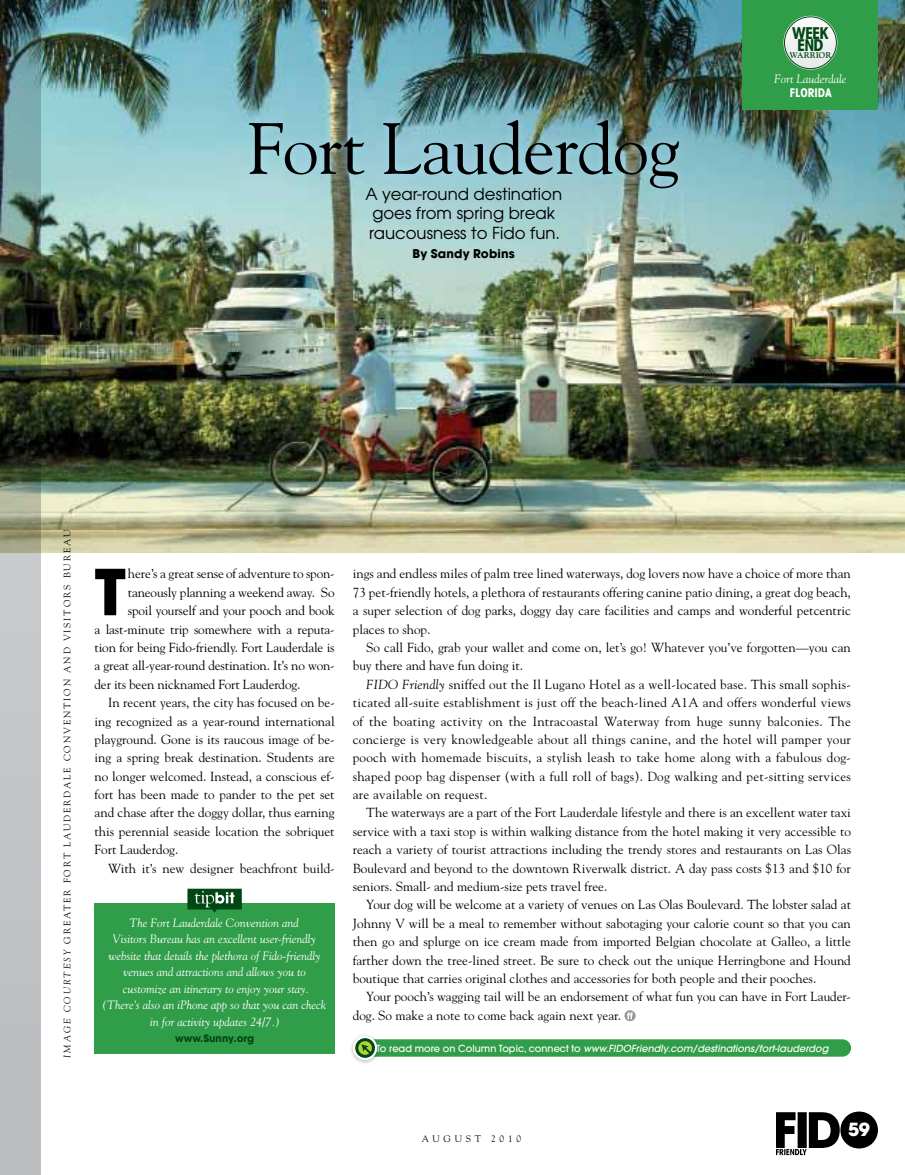
<style>
.page{position:relative;width:905px;height:1175px;background:#fff}
.page>*{position:absolute;margin:0;border:0;box-sizing:border-box;transform-origin:0 0}
.t1{font:72px "Goudy";letter-spacing:-.01em;color:#000}
.t2{font:700 62.85px "Avant Garde";color:#000}
.t3{font:700 18px "Avant Garde";color:#fff}
.t4{font:16.5px/19.5px "Avant Garde";color:#000}
.t5{font:700 condensed 16.35px/12.6px "Avant Garde";letter-spacing:-.055em;color:#004713;text-align:center}
.t6{font:13.2px/18.3px "Goudy";color:#000;text-align:justify}
.t7{font:italic 12px/16.5px "Goudy";color:#fff;text-align:center}
.t8{font:700 12px "Avant Garde";letter-spacing:.01em;color:#000}
.t9{font:700 condensed 12px "Avant Garde";color:#fff}
.t10{font:700 10.2px "Avant Garde";color:#004713}
.t11{font:italic 500 9.75px "Avant Garde";color:#fff}
.t12{font:9.45px "Goudy";letter-spacing:.2em;color:#000}
.t13{font:9.45px "Goudy";letter-spacing:.4em;color:#000}
.t14{font:700 8.25px "Goudy";letter-spacing:-.005em;color:#004713}
.s1{font-style:italic}
.s2{font-style:normal}
</style>
<div class="page">
<img style="left:40px;top:0;width:864px;height:552px">
<svg style="left:624px;top:1010px;width:11px;height:11px"></svg>
<div style="left:239px;top:110px;width:447px;height:86px;background:#abe1fa;opacity:.75"></div>
<img style="left:0;top:0;width:40px;height:1174px">
<svg style="left:776px;top:1111px;width:102px;height:44px"></svg>
<div style="left:742px;top:0;width:136px;height:110px;background:#309d49"></div>
<div style="left:95px;top:903px;width:239px;height:150px;background:#309d49"></div>
<svg style="left:187px;top:888px;width:55px;height:24px"></svg>
<div style="left:356px;top:1039px;width:495px;height:17px;background:#309d49;border-radius:9px"></div>
<div style="left:349px;top:1033px;width:32px;height:31px;background:#000;opacity:.25"></div>
<svg style="left:354px;top:1037px;width:22px;height:22px"></svg>
<div style="left:353px;top:1035px;width:24px;height:25px;border:2px solid #fff;border-radius:50%"></div>
<svg style="left:358px;top:1041px;width:14px;height:13px"></svg>
<svg style="left:783px;top:16px;width:54px;height:54px;background:#e1e7e3"></svg>
<div style="left:784px;top:17px;width:52px;height:52px;border:1px solid #004713;border-radius:50%"></div>
<h1 class="t1" style="left:247px;top:104px;width:434px">Fort Lauderdog</h1>
<p class="t4" style="left:365px;top:183px;width:198px">A year-round destination goes from spring break raucousness to Fido fun.</p>
<p class="t8" style="left:412px;top:246px;width:104px">By Sandy Robins</p>
<p class="t5" style="left:792px;top:26px;width:38px">WEEK<br>END</p>
<p class="t14" style="left:789px;top:51px;width:43px">WARRIOR</p>
<p class="t7" style="left:774px;top:71px;width:74px">Fort Lauderdale</p>
<p class="t9" style="left:789px;top:85px;width:43px">FLORIDA</p>
<p class="t12" style="left:61px;top:1057px;width:529px;rotate:-90deg"><span class="s1">i mage court esy</span> Gr eater Fort Laud erdale Conv ention and Visitors Bur eau</p>
<h2 class="t2" style="left:94px;top:551px;width:33px">T</h2>
<p class="t6" style="left:128px;top:564px;width:208px">here’s a great sense of adventure to spon-</p>
<p class="t6" style="left:128px;top:582px;width:208px">taneously planning a weekend away. So</p>
<p class="t6" style="left:128px;top:601px;width:208px">spoil yourself and your pooch and book</p>
<p class="t6" style="left:94px;top:619px;width:242px">a last-minute trip somewhere with a reputa-</p>
<p class="t6" style="left:94px;top:638px;width:242px">tion for being Fido-friendly. Fort Lauderdale is</p>
<p class="t6" style="left:94px;top:656px;width:242px">a great all-year-round destination. It’s no won-</p>
<p class="t6" style="left:94px;top:674px;width:207px">der its been nicknamed Fort Lauderdog.</p>
<p class="t6" style="left:108px;top:693px;width:228px">In recent years, the city has focused on be-</p>
<p class="t6" style="left:94px;top:711px;width:242px">ing recognized as a year-round international</p>
<p class="t6" style="left:94px;top:729px;width:241px">playground. Gone is its raucous image of be-</p>
<p class="t6" style="left:94px;top:748px;width:241px">ing a spring break destination. Students are</p>
<p class="t6" style="left:94px;top:766px;width:241px">no longer welcomed. Instead, a conscious ef-</p>
<p class="t6" style="left:94px;top:785px;width:241px">fort has been made to pander to the pet set</p>
<p class="t6" style="left:94px;top:803px;width:242px">and chase after the doggy dollar, thus earning</p>
<p class="t6" style="left:94px;top:821px;width:242px">this perennial seaside location the sobriquet</p>
<p class="t6" style="left:94px;top:840px;width:85px">Fort Lauderdog.</p>
<p class="t6" style="left:108px;top:858px;width:228px">With it’s new designer beachfront build-</p>
<p class="t7" style="left:102px;top:914px;width:225px">The Fort Lauderdale Convention and<br>Visitors Bureau has an excellent user-friendly website that details the plethora of Fido-friendly venues and attractions and allows you to customize an itinerary to enjoy your stay. (There’s also an iPhone app so that you can check in for activity updates 24/7.)</p>
<p class="t10" style="left:175px;top:1031px;width:80px">www.Sunny.org</p>
<p class="t6" style="left:353px;top:564px;width:499px">ings and endless miles of palm tree lined waterways, dog lovers now have a choice of more than 73 pet-friendly hotels, a plethora of restaurants offering canine patio dining, a great dog beach, a super selection of dog parks, doggy day care facilities and camps and wonderful petcentric places to shop.</p>
<p class="t6" style="left:353px;top:638px;width:499px;text-indent:14px">So call Fido, grab your wallet and come on, let’s go! Whatever you’ve forgotten—you can buy there and have fun doing it.</p>
<p class="t6" style="left:353px;top:674px;width:499px;text-indent:14px"><span class="s1">FIDO Friendly</span> sniffed out the Il Lugano Hotel as a well-located base. This small sophis&shy;ticated all-suite establishment is just off the beach-lined A1A and offers wonderful views of the boating activity on the Intracoastal Waterway from huge sunny balconies. The concierge is very knowledgeable about all things canine, and the hotel will pamper your pooch with homemade biscuits, a stylish leash to take home along with a fabulous dog&shy;shaped poop bag dispenser (with a full roll of bags). Dog walking and pet-sitting services are available on request.</p>
<p class="t6" style="left:353px;top:803px;width:499px;text-indent:14px">The waterways are a part of the Fort Lauderdale lifestyle and there is an excellent water taxi service with a taxi stop is within walking distance from the hotel making it very accessible to reach a variety of tourist attractions including the trendy stores and restaurants on Las Olas Boulevard and beyond to the downtown Riverwalk district. A day pass costs $13 and $10 for seniors. Small- and medium-size pets travel free.</p>
<p class="t6" style="left:353px;top:895px;width:499px;text-indent:14px">Your dog will be welcome at a variety of venues on Las Olas Boulevard. The lobster salad at Johnny V will be a meal to remember without sabotaging your calorie count so that you can then go and splurge on ice cream made from imported Belgian chocolate at Galleo, a little farther down the tree-lined street. Be sure to check out the unique Herringbone and Hound boutique that carries original clothes and accessories for both people and their pooches.</p>
<p class="t6" style="left:353px;top:987px;width:499px;text-indent:14px">Your pooch’s wagging tail will be an endorsement of what fun you can have in Fort Lauder&shy;dog. So make a note to come back again next year.</p>
<p class="t11" style="left:376px;top:1042px;width:453px"><span class="s2">To read more on Column Topic, connect to</span> www.FIDOFriendly.com/destinations/fort-lauderdog</p>
<p class="t13" style="left:421px;top:1132px;width:53px">august</p>
<p class="t13" style="left:491px;top:1132px;width:32px">2010</p>
<h3 class="t3" style="left:848px;top:1118px;width:23px">59</h3>
</div>
